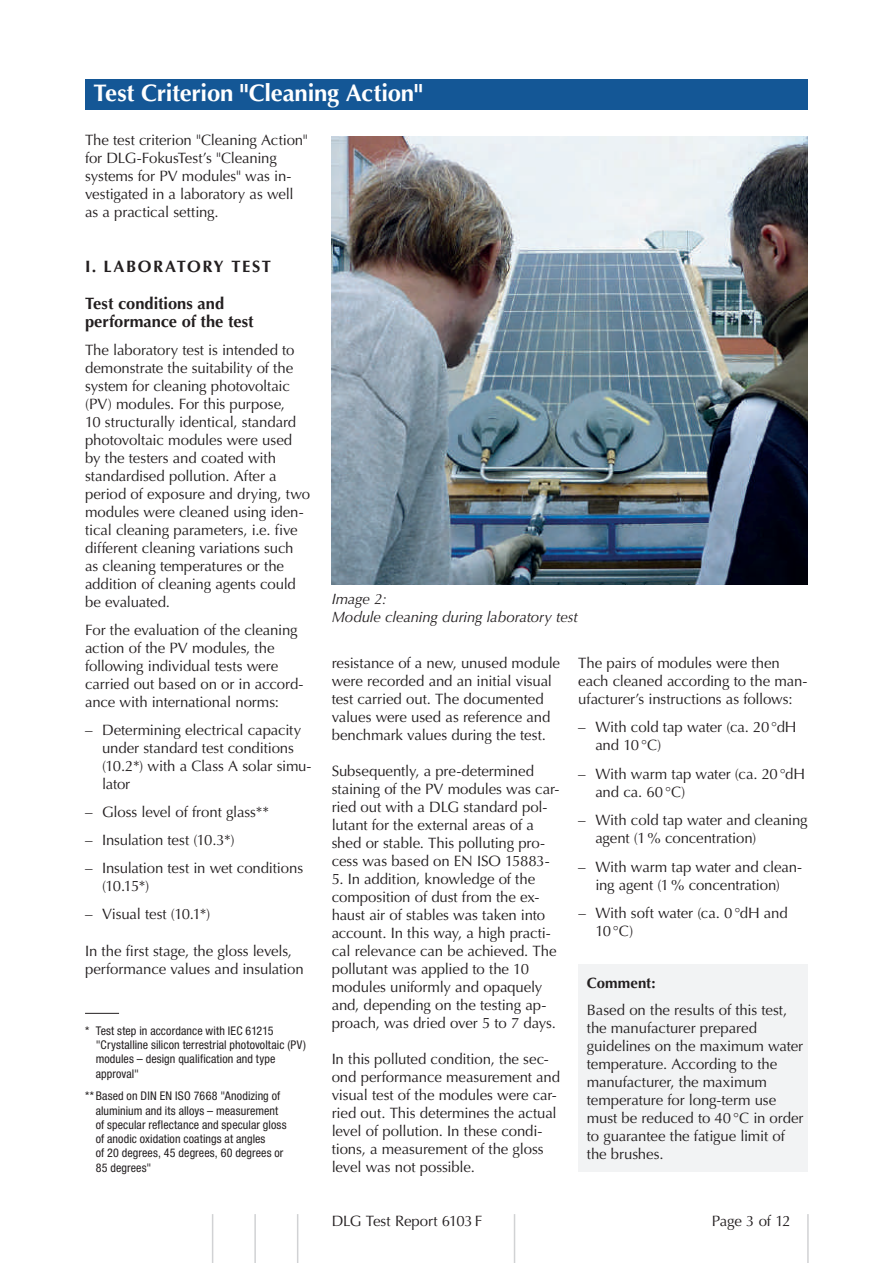
<style>
.page{position:relative;width:893px;height:1263px;background:#fff}
.page>*{position:absolute;margin:0;border:0;box-sizing:border-box;transform-origin:0 0}
.t1{font:700 24px "Optima LT Std";letter-spacing:-.01em;color:#fff}
.t2{font:700 16.5px/18px "Optima LT Std";letter-spacing:.005em;color:#231f20}
.t3{font:700 16.5px "Optima LT Std";letter-spacing:.095em;color:#231f20}
.t4{font:15px/18px "Optima LT Std";letter-spacing:-.01em;color:#231f20}
.t5{font:italic 15px/18px "Optima LT Std";letter-spacing:-.01em;color:#231f20}
.t6{font:700 15px "Optima LT Std";letter-spacing:.005em;color:#231f20}
.t7{font:condensed 12px/14.2px "Helvetica Neue LT Std";letter-spacing:.01em;color:#231f20}
</style>
<div class="page">
<hr style="left:297px;top:1214px;width:1px;height:49px;background:#d1d2d4">
<hr style="left:254px;top:1214px;width:2px;height:49px;background:#d1d2d4">
<hr style="left:212px;top:1214px;width:1px;height:49px;background:#d1d2d4">
<hr style="left:514px;top:1214px;width:1px;height:49px;background:#d1d2d4">
<hr style="left:807px;top:1214px;width:2px;height:49px;background:#d1d2d4">
<div style="left:85px;top:79px;width:723px;height:30px;background:#145796"></div>
<div style="left:578px;top:964px;width:230px;height:207px;background:#f2f3f4"></div>
<hr style="left:85px;top:1013px;width:34px;height:1px;background:#231f20">
<img style="left:332px;top:136px;width:476px;height:448px">
<h1 class="t1" style="left:94px;top:79px;width:330px">Test Criterion "Cleaning Action"</h1>
<p class="t4" style="left:85px;top:132px;width:224px">The test criterion "Cleaning Action" for DLG-FokusTest’s "Cleaning systems for PV modules" was in&shy;vestigated in a laboratory as well as a practical setting.</p>
<p class="t3" style="left:85px;top:257px;width:187px">I. LABORATORY TEST</p>
<p class="t2" style="left:85px;top:295px;width:170px">Test conditions and performance of the test</p>
<p class="t4" style="left:85px;top:341px;width:227px">The laboratory test is intended to demonstrate the suitability of the system for cleaning photovoltaic (PV) modules. For this purpose,<br>10 structurally identical, standard photovoltaic modules were used by the testers and coated with standardised pollution. After a period of exposure and drying, two modules were cleaned using iden&shy;tical cleaning parameters, i.e. five different cleaning variations such as cleaning temperatures or the addition of cleaning agents could be evaluated.</p>
<p class="t4" style="left:85px;top:621px;width:220px">For the evaluation of the cleaning action of the PV modules, the following individual tests were carried out based on or in accord&shy;ance with international norms:</p>
<p class="t4" style="left:102px;top:721px;width:211px;text-indent:-17px">– Determining electrical capacity under standard test conditions (10.2*) with a Class A solar simu&shy;lator</p>
<p class="t4" style="left:85px;top:803px;width:186px">– Gloss level of front glass**</p>
<p class="t4" style="left:85px;top:831px;width:151px">– Insulation test (10.3*)</p>
<p class="t4" style="left:102px;top:859px;width:203px;text-indent:-17px">– Insulation test in wet conditions (10.15*)</p>
<p class="t4" style="left:85px;top:905px;width:127px">– Visual test (10.1*)</p>
<p class="t4" style="left:85px;top:942px;width:220px">In the first stage, the gloss levels, performance values and insulation</p>
<p class="t5" style="left:332px;top:590px;width:248px">Image 2:<br>Module cleaning during laboratory test</p>
<p class="t4" style="left:578px;top:654px;width:231px">The pairs of modules were then each cleaned according to the man&shy;ufacturer’s instructions as follows:</p>
<p class="t4" style="left:595px;top:718px;width:203px;text-indent:-17px">– With cold tap water (ca. 20°dH and 10°C)</p>
<p class="t4" style="left:595px;top:765px;width:211px;text-indent:-17px">– With warm tap water (ca. 20°dH and ca. 60°C)</p>
<p class="t4" style="left:595px;top:811px;width:214px;text-indent:-17px">– With cold tap water and cleaning agent (1% concentration)</p>
<p class="t4" style="left:578px;top:858px;width:225px;text-align:center">– With warm tap water and clean&shy;ing agent (1% concentration)</p>
<p class="t4" style="left:595px;top:904px;width:194px;text-indent:-17px">– With soft water (ca. 0°dH and<br>10°C)</p>
<p class="t6" style="left:587px;top:974px;width:70px">Comment:</p>
<p class="t4" style="left:587px;top:1001px;width:218px">Based on the results of this test, the manufacturer prepared guidelines on the maximum water temperature. According to the manufacturer, the maximum temperature for long-term use must be reduced to 40°C in order to guarantee the fatigue limit of the brushes.</p>
<p class="t4" style="left:332px;top:654px;width:230px">resistance of a new, unused module were recorded and an initial visual test carried out. The documented values were used as reference and benchmark values during the test.</p>
<p class="t4" style="left:332px;top:762px;width:229px">Subsequently, a pre-determined staining of the PV modules was car&shy;ried out with a DLG standard pol&shy;lutant for the external areas of a shed or stable. This polluting pro&shy;cess was based on EN ISO 15883-</p>
<p class="t4" style="left:332px;top:870px;width:226px">5. In addition, knowledge of the composition of dust from the ex&shy;haust air of stables was taken into account. In this way, a high practi&shy;cal relevance can be achieved. The pollutant was applied to the 10 modules uniformly and opaquely and, depending on the testing ap&shy;proach, was dried over 5 to 7 days.</p>
<p class="t4" style="left:332px;top:1050px;width:230px">In this polluted condition, the sec&shy;ond performance measurement and visual test of the modules were car&shy;ried out. This determines the actual level of pollution. In these condi&shy;tions, a measurement of the gloss level was not possible.</p>
<p class="t7" style="left:96px;top:1023px;width:212px;text-indent:-11px">* Test step in accordance with IEC 61215 "Crystalline silicon terrestrial photovoltaic (PV) modules – design qualification and type approval"</p>
<p class="t7" style="left:96px;top:1089px;width:192px;text-indent:-11px">** Based on DIN EN ISO 7668 "Anodizing of aluminium and its alloys – measurement of specular reflectance and specular gloss of anodic oxidation coatings at angles<br>of 20 degrees, 45 degrees, 60 degrees or 85 degrees"</p>
<p class="t4" style="left:332px;top:1212px;width:152px">DLG Test Report 6103F</p>
<p class="t4" style="left:712px;top:1212px;width:81px">Page 3 of 12</p>
</div>
